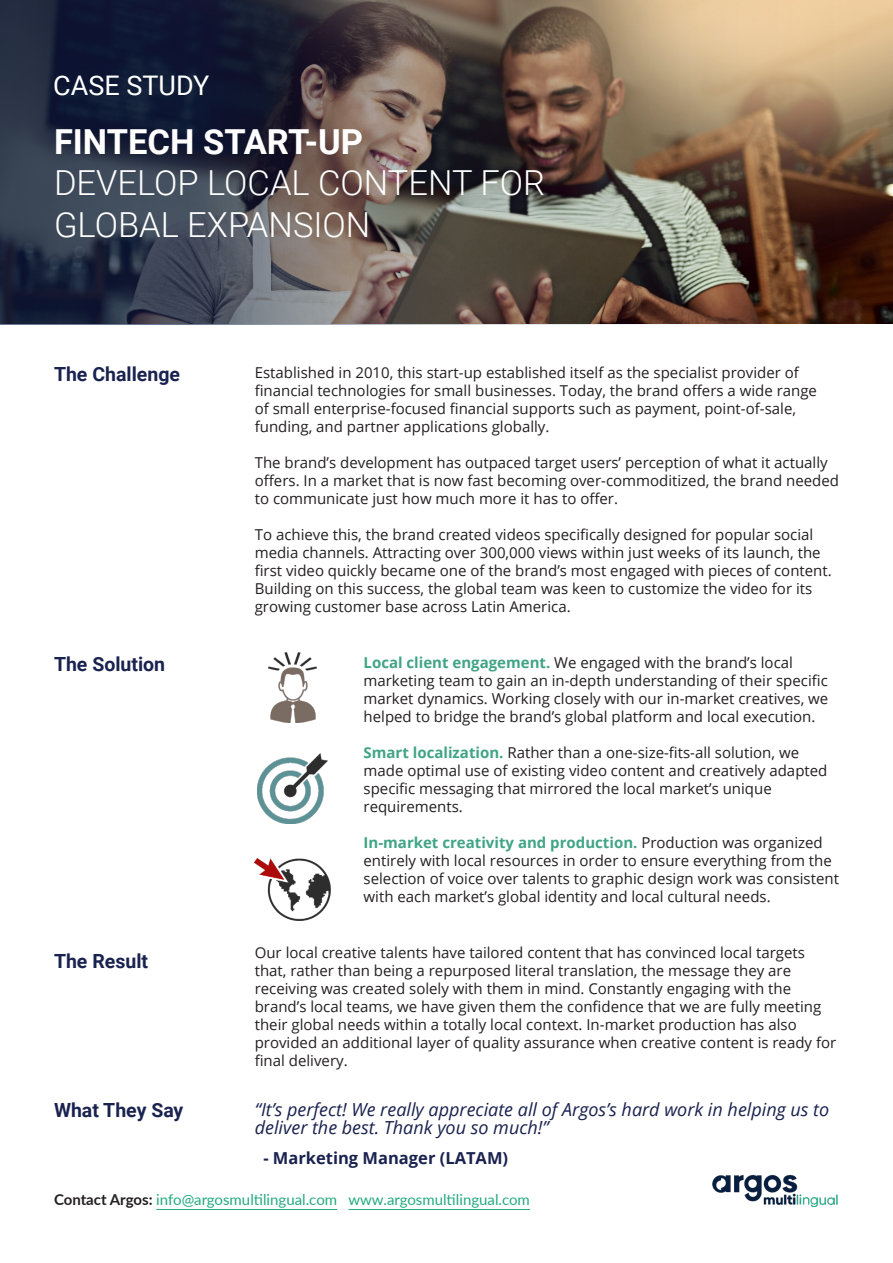
<style>
.page{position:relative;width:893px;height:1263px;background:#fff}
.page>*{position:absolute;margin:0;border:0;box-sizing:border-box;transform-origin:0 0}
.t1{font:300 34.5px "Roboto";color:#fff}
.t2{font:700 34.5px "Roboto";color:#fff}
.t3{font:27px "Roboto";color:#fff}
.t4{font:700 19.5px "Roboto";color:#1a224f}
.t5{font:italic 18px/18px "Open Sans";color:#1a224f}
.t6{font:700 16.5px "Open Sans";color:#1a224f}
.t7{font:15px/18px "Open Sans";color:#231f20}
.Body_copy{font:15px "Lato";color:#24ab7c}
.s1{font-weight:700;color:#40a485}
.s2{font-weight:700;color:#231f20}
.s3{color:#25ab7d}
</style>
<div class="page">
<img style="left:0;top:0;width:893px;height:324px">
<img style="left:269px;top:653px;width:47px;height:70px">
<img style="left:257px;top:754px;width:70px;height:70px">
<img style="left:255px;top:858px;width:75px;height:63px">
<img style="left:712px;top:1174px;width:126px;height:34px">
<hr style="left:156px;top:1209px;width:181px;height:1px;background:#24ab7c">
<hr style="left:348px;top:1209px;width:182px;height:1px;background:#25ab7d">
<p class="t3" style="left:53px;top:66px;width:158px">CASE STUDY</p>
<p class="t2" style="left:54px;top:117px;width:311px">FINTECH START-UP</p>
<p class="t1" style="left:54px;top:159px;width:493px">DEVELOP LOCAL CONTENT FOR</p>
<p class="t1" style="left:54px;top:200px;width:318px">GLOBAL EXPANSION</p>
<p class="t4" style="left:54px;top:361px;width:128px">The Challenge</p>
<p class="t7" style="left:255px;top:363px;width:564px">Established in 2010, this start-up established itself as the specialist provider of financial technologies for small businesses. Today, the brand offers a wide range of small enterprise-focused financial supports such as payment, point-of-sale, funding, and partner applications globally.</p>
<p class="t7" style="left:255px;top:453px;width:586px">The brand’s development has outpaced target users’ perception of what it actually offers. In a market that is now fast becoming over-commoditized, the brand needed to communicate just how much more it has to offer.</p>
<p class="t7" style="left:255px;top:525px;width:578px">To achieve this, the brand created videos specifically designed for popular social media channels. Attracting over 300,000 views within just weeks of its launch, the first video quickly became one of the brand’s most engaged with pieces of content.<br>Building on this success, the global team was keen to customize the video for its growing customer base across Latin America.</p>
<p class="t4" style="left:54px;top:650px;width:113px">The Solution</p>
<p class="t7" style="left:364px;top:653px;width:466px"><span class="s1">Local client engagement.</span> We engaged with the brand’s local marketing team to gain an in-depth understanding of their specific market dynamics. Working closely with our in-market creatives, we helped to bridge the brand’s global platform and local execution.</p>
<p class="t7" style="left:364px;top:743px;width:465px"><span class="s1">Smart localization.</span> Rather than a one-size-fits-all solution, we made optimal use of existing video content and creatively adapted specific messaging that mirrored the local market’s unique requirements.</p>
<p class="t7" style="left:364px;top:833px;width:477px"><span class="s1">In-market creativity and production.</span> Production was organized entirely with local resources in order to ensure everything from the selection of voice over talents to graphic design work was consistent with each market’s global identity and local cultural needs.</p>
<p class="t4" style="left:54px;top:947px;width:96px">The Result</p>
<p class="t7" style="left:255px;top:943px;width:583px">Our local creative talents have tailored content that has convinced local targets that, rather than being a repurposed literal translation, the message they are receiving was created solely with them in mind. Constantly engaging with the brand’s local teams, we have given them the confidence that we are fully meeting their global needs within a totally local context. In-market production has also provided an additional layer of quality assurance when creative content is ready for final delivery.</p>
<p class="t4" style="left:54px;top:1096px;width:131px">What They Say</p>
<p class="t5" style="left:255px;top:1100px;width:576px">“It’s perfect! We really appreciate all of Argos’s hard work in helping us to deliver the best. Thank you so much!”</p>
<p class="t6" style="left:263px;top:1146px;width:246px">- Marketing Manager (LATAM)</p>
<p class="Body_copy" style="left:54px;top:1189px;width:477px"><span class="s2">Contact Argos:</span> info@argosmultilingual.com <span class="s3">www.argosmultilingual.com</span></p>
</div>
